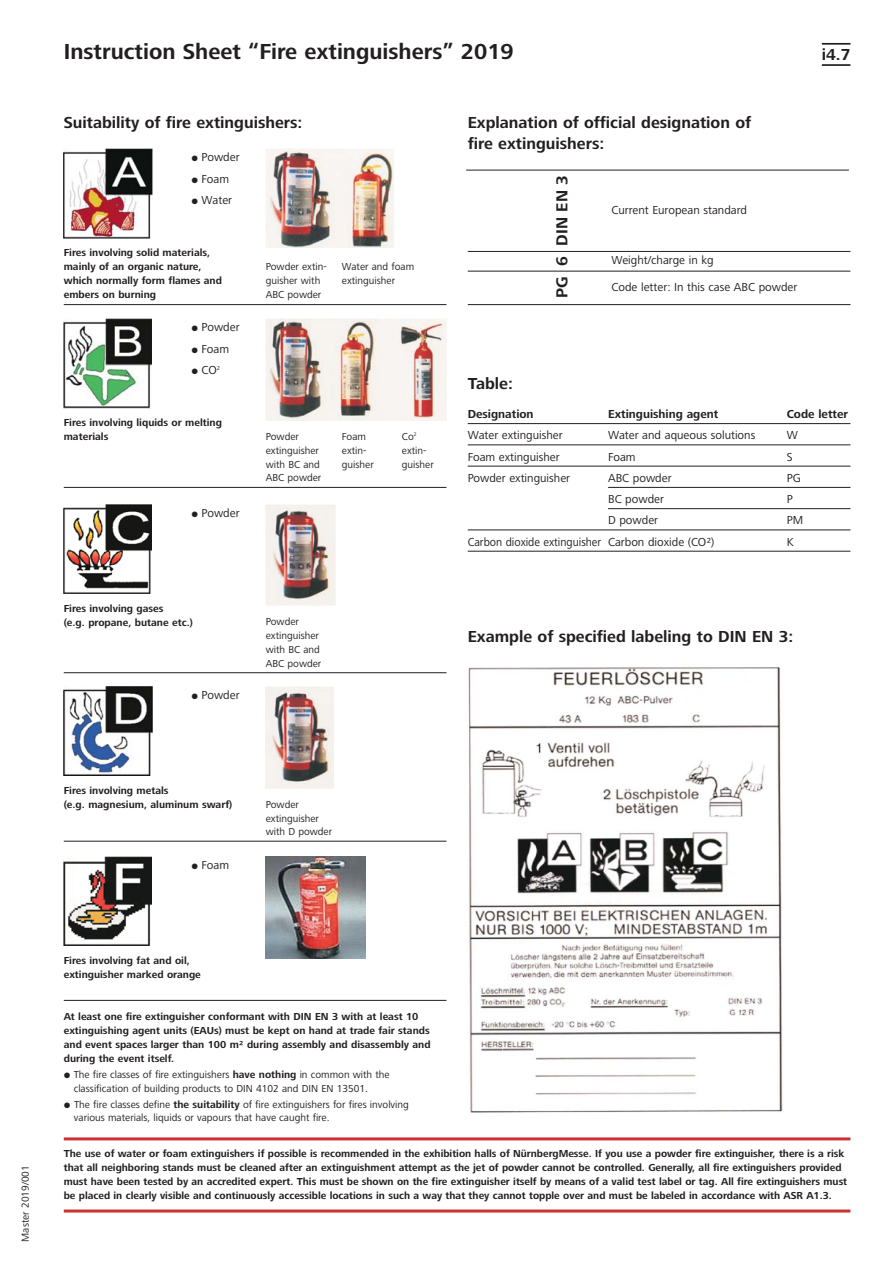
<style>
.page{position:relative;width:893px;height:1263px;background:#fff}
.page>*{position:absolute;margin:0;border:0;box-sizing:border-box;transform-origin:0 0}
.t1{font:700 22.5px "Frutiger Next LT";color:#231f20}
.t2{font:700 16.5px/21.6px "Frutiger Next LT";color:#231f20}
.t3{font:12px "Frutiger Next LT";color:#231f20}
.t4{font:12px "Frutiger Next LT";color:#231f20;scale:.95 1}
.t5{font:700 12px "Frutiger Next LT";color:#231f20}
.t6{font:700 10.5px/13.8px "Frutiger Next LT";color:#231f20}
.t7{font:10.5px/13.8px "Frutiger Next LT";color:#231f20}
.s1{font-family:"European Pi Three"}
.s2{font-family:"European Pi Three";font-size:12px}
.s3{font-weight:700}
</style>
<div class="page">
<hr style="left:822px;top:43px;width:28px;height:2px;background:#231f20">
<hr style="left:822px;top:64px;width:28px;height:2px;background:#231f20">
<hr style="left:468px;top:423px;width:382px;height:1px;background:#231f20">
<hr style="left:468px;top:445px;width:382px;height:1px;background:#231f20">
<hr style="left:468px;top:466px;width:382px;height:1px;background:#231f20">
<hr style="left:608px;top:487px;width:242px;height:1px;background:#231f20">
<hr style="left:608px;top:508px;width:242px;height:1px;background:#231f20">
<hr style="left:468px;top:530px;width:382px;height:1px;background:#231f20">
<hr style="left:468px;top:551px;width:382px;height:1px;background:#231f20">
<img style="left:64px;top:149px;width:88px;height:89px">
<img style="left:266px;top:149px;width:127px;height:98px">
<img style="left:64px;top:319px;width:88px;height:89px">
<img style="left:266px;top:319px;width:180px;height:101px">
<img style="left:64px;top:504px;width:88px;height:89px">
<img style="left:266px;top:504px;width:70px;height:102px">
<img style="left:64px;top:687px;width:88px;height:89px">
<img style="left:266px;top:687px;width:67px;height:101px">
<img style="left:64px;top:857px;width:88px;height:89px">
<img style="left:266px;top:857px;width:99px;height:101px">
<hr style="left:468px;top:251px;width:382px;height:1px;background:#231f20">
<hr style="left:466px;top:170px;width:383px;height:1px;background:#231f20">
<hr style="left:468px;top:271px;width:382px;height:1px;background:#231f20">
<hr style="left:468px;top:304px;width:382px;height:1px;background:#231f20">
<hr style="left:64px;top:304px;width:382px;height:1px;background:#231f20">
<hr style="left:64px;top:487px;width:382px;height:1px;background:#231f20">
<hr style="left:64px;top:672px;width:382px;height:1px;background:#231f20">
<hr style="left:64px;top:841px;width:382px;height:1px;background:#231f20">
<hr style="left:64px;top:1000px;width:382px;height:1px;background:#231f20">
<img style="left:468px;top:668px;width:315px;height:444px">
<hr style="left:64px;top:1137px;width:786px;height:3px;background:#cb3133">
<hr style="left:64px;top:1209px;width:786px;height:3px;background:#cb3133">
<h1 class="t1" style="left:64px;top:43px;width:451px">Instruction Sheet “Fire extinguishers” 2019</h1>
<h2 class="t2" style="left:822px;top:45px;width:30px">i4.7</h2>
<h2 class="t2" style="left:64px;top:113px;width:240px">Suitability of fire extinguishers:</h2>
<p class="t3" style="left:191px;top:153px;width:50px"><span class="s1">-</span> Powder</p>
<p class="t3" style="left:191px;top:174px;width:39px"><span class="s1">-</span> Foam</p>
<p class="t3" style="left:191px;top:195px;width:42px"><span class="s1">-</span> Water</p>
<p class="t6" style="left:64px;top:247px;width:160px">Fires involving solid materials, mainly of an organic nature, which normally form flames and embers on burning</p>
<p class="t3" style="left:191px;top:323px;width:50px"><span class="s1">-</span> Powder</p>
<p class="t3" style="left:191px;top:344px;width:39px"><span class="s1">-</span> Foam</p>
<p class="t3" style="left:191px;top:365px;width:30px"><span class="s1">-</span> CO<sup>2</sup></p>
<p class="t7" style="left:266px;top:261px;width:63px">Powder extin&shy;guisher with<br>ABC powder</p>
<p class="t7" style="left:342px;top:261px;width:74px">Water and foam extinguisher</p>
<p class="t6" style="left:64px;top:417px;width:160px">Fires involving liquids or melting materials</p>
<p class="t3" style="left:191px;top:508px;width:50px"><span class="s1">-</span> Powder</p>
<p class="t7" style="left:266px;top:430px;width:57px">Powder extinguisher with BC and<br>ABC powder</p>
<p class="t7" style="left:342px;top:430px;width:33px">Foam extin&shy;guisher</p>
<p class="t7" style="left:402px;top:430px;width:33px">Co<sup>2 </sup>extin&shy;guisher</p>
<p class="t6" style="left:64px;top:602px;width:131px">Fires involving gases<br>(e.g. propane, butane etc.)</p>
<p class="t3" style="left:191px;top:690px;width:50px"><span class="s1">-</span> Powder</p>
<p class="t7" style="left:266px;top:616px;width:57px">Powder extinguisher with BC and<br>ABC powder</p>
<h2 class="t2" style="left:468px;top:113px;width:285px">Explanation of official designation of fire extinguishers:</h2>
<h2 class="t2" style="left:468px;top:374px;width:47px">Table:</h2>
<h2 class="t2" style="left:552px;top:298px;width:124px;rotate:-90deg">PG 6 DIN EN 3</h2>
<p class="t3" style="left:611px;top:205px;width:137px">Current European standard</p>
<p class="t3" style="left:611px;top:255px;width:104px">Weight/charge in kg</p>
<p class="t3" style="left:611px;top:282px;width:187px">Code letter: In this case ABC powder</p>
<p class="t5" style="left:468px;top:409px;width:67px">Designation</p>
<p class="t5" style="left:608px;top:409px;width:112px">Extinguishing agent</p>
<p class="t5" style="left:787px;top:409px;width:63px">Code letter</p>
<p class="t3" style="left:468px;top:431px;width:97px">Water extinguisher</p>
<p class="t3" style="left:608px;top:431px;width:149px">Water and aqueous solutions</p>
<p class="t3" style="left:787px;top:431px;width:13px">W</p>
<p class="t3" style="left:468px;top:452px;width:94px">Foam extinguisher</p>
<p class="t3" style="left:608px;top:452px;width:29px">Foam</p>
<p class="t3" style="left:787px;top:452px;width:7px">S</p>
<p class="t3" style="left:468px;top:473px;width:104px">Powder extinguisher</p>
<p class="t3" style="left:608px;top:473px;width:65px">ABC powder</p>
<p class="t3" style="left:787px;top:473px;width:16px">PG</p>
<p class="t3" style="left:608px;top:494px;width:57px">BC powder</p>
<p class="t3" style="left:787px;top:494px;width:8px">P</p>
<p class="t3" style="left:608px;top:516px;width:52px">D powder</p>
<p class="t3" style="left:787px;top:516px;width:18px">PM</p>
<p class="t4" style="left:468px;top:537px;width:261px">Carbon dioxide extinguisher Carbon dioxide (CO²)</p>
<p class="t3" style="left:787px;top:537px;width:9px">K</p>
<h2 class="t2" style="left:468px;top:627px;width:327px">Example of specified labeling to DIN EN 3:</h2>
<p class="t6" style="left:64px;top:785px;width:170px">Fires involving metals<br>(e.g. magnesium, aluminum swarf)</p>
<p class="t3" style="left:191px;top:861px;width:39px"><span class="s1">-</span> Foam</p>
<p class="t7" style="left:266px;top:798px;width:68px">Powder extinguisher with D powder</p>
<p class="t7" style="left:19px;top:1242px;width:78px;rotate:-90deg">Master 2019/001</p>
<p class="t6" style="left:64px;top:955px;width:139px">Fires involving fat and oil, extinguisher marked orange</p>
<p class="t6" style="left:64px;top:1011px;width:368px">At least one fire extinguisher conformant with DIN EN 3 with at least 10 extinguishing agent units (EAUs) must be kept on hand at trade fair stands and event spaces larger than 100 m² during assembly and disassembly and during the event itself.</p>
<p class="t7" style="left:74px;top:1068px;width:317px;text-indent:-10px"><span class="s2">-</span> The fire classes of fire extinguishers <span class="s3">have nothing</span> in common with the classification of building products to DIN 4102 and DIN EN 13501.</p>
<p class="t7" style="left:74px;top:1098px;width:337px;text-indent:-10px"><span class="s2">-</span> The fire classes define <span class="s3">the suitability</span> of fire extinguishers for fires involving various materials, liquids or vapours that have caught fire.</p>
<p class="t6" style="left:64px;top:1148px;width:785px">The use of water or foam extinguishers if possible is recommended in the exhibition halls of NürnbergMesse. If you use a powder fire extinguisher, there is a risk that all neighboring stands must be cleaned after an extinguishment attempt as the jet of powder cannot be controlled. Generally, all fire extinguishers provided must have been tested by an accredited expert. This must be shown on the fire extinguisher itself by means of a valid test label or tag. All fire extinguishers must be placed in clearly visible and continuously accessible locations in such a way that they cannot topple over and must be labeled in accordance with ASR A1.3.</p>
</div>
